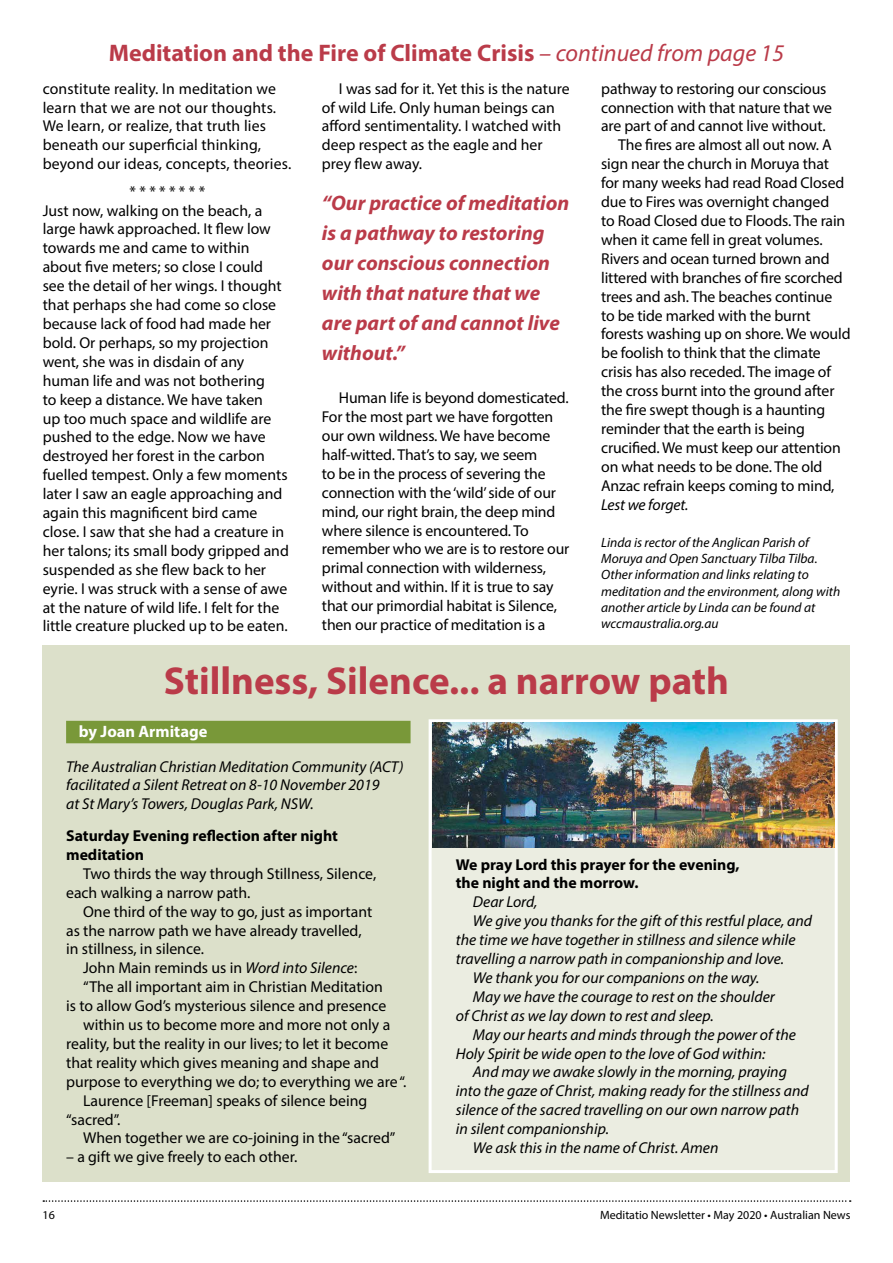
<style>
.page{position:relative;width:893px;height:1263px;background:#fff}
.page>*{position:absolute;margin:0;border:0;box-sizing:border-box;transform-origin:0 0}
.t1{font:700 39px "Myriad Pro";color:#ba3b49}
.t2{font:700 24px "Myriad Pro";color:#ba3b49}
.t3{font:italic 700 21px/30px "Myriad Pro";color:#ba3b49}
.t4{font:700 16.5px "Myriad Pro";color:#fff}
.t5{font:15.75px/18.9px "Myriad Pro";letter-spacing:-.005em;color:#000}
.t6{font:italic 15.75px/18.9px "Myriad Pro";color:#000}
.t7{font:700 15.75px/18.9px "Myriad Pro";color:#000}
.t8{font:italic 13.5px/16.2px "Myriad Pro";color:#000}
.t9{font:12px "Myriad Pro";color:#000}
.s1{font-weight:400;font-style:italic}
.s2{font-style:italic}
</style>
<div class="page">
<svg style="left:43px;top:1200px;width:808px;height:2px"></svg>
<div style="left:43px;top:645px;width:807px;height:536px;background:#dce0ca"></div>
<div style="left:429px;top:719px;width:409px;height:454px;background:#ebede1;border:3px solid #fff"></div>
<img style="left:433px;top:723px;width:401px;height:124px">
<div style="left:66px;top:721px;width:345px;height:22px;background:#799839"></div>
<h2 class="t2" style="left:109px;top:37px;width:677px">Meditation and the Fire of Climate Crisis <span class="s1">– continued from page 15</span></h2>
<p class="t5" style="left:43px;top:79px;width:250px">constitute reality. In meditation we learn that we are not our thoughts.<br>We learn, or realize, that truth lies beneath our superficial thinking, beyond our ideas, concepts, theories.</p>
<p class="t5" style="left:43px;top:182px;width:248px;text-indent:87px">* * * * * * * *<br>Just now, walking on the beach, a large hawk approached. It flew low towards me and came to within about five meters; so close I could see the detail of her wings. I thought that perhaps she had come so close because lack of food had made her bold. Or perhaps, so my projection went, she was in disdain of any human life and was not bothering<br>to keep a distance. We have taken<br>up too much space and wildlife are pushed to the edge. Now we have destroyed her forest in the carbon fuelled tempest. Only a few moments later I saw an eagle approaching and again this magnificent bird came close. I saw that she had a creature in her talons; its small body gripped and suspended as she flew back to her eyrie. I was struck with a sense of awe at the nature of wild life. I felt for the little creature plucked up to be eaten.</p>
<p class="t5" style="left:322px;top:79px;width:249px;text-indent:17px">I was sad for it. Yet this is the nature of wild Life. Only human beings can afford sentimentality. I watched with deep respect as the eagle and her prey flew away.</p>
<h3 class="t3" style="left:322px;top:188px;width:249px">“Our practice of meditation is a pathway to restoring our conscious connection with that nature that we are part of and cannot live without.”</h3>
<p class="t5" style="left:322px;top:388px;width:249px;text-indent:17px">Human life is beyond domesticated.<br>For the most part we have forgotten our own wildness. We have become half-witted. That’s to say, we seem<br>to be in the process of severing the connection with the ‘wild’ side of our mind, our right brain, the deep mind where silence is encountered. To remember who we are is to restore our primal connection with wilderness, without and within. If it is true to say that our primordial habitat is Silence, then our practice of meditation is a</p>
<p class="t5" style="left:601px;top:79px;width:227px">pathway to restoring our conscious</p>
<p class="t5" style="left:601px;top:98px;width:232px">connection with that nature that we</p>
<p class="t5" style="left:601px;top:117px;width:226px">are part of and cannot live without.</p>
<p class="t5" style="left:618px;top:135px;width:215px">The fires are almost all out now. A</p>
<p class="t5" style="left:601px;top:154px;width:229px">sign near the church in Moruya that</p>
<p class="t5" style="left:601px;top:173px;width:245px">for many weeks had read Road Closed</p>
<p class="t5" style="left:601px;top:192px;width:230px">due to Fires was overnight changed</p>
<p class="t5" style="left:601px;top:211px;width:246px">to Road Closed due to Floods. The rain</p>
<p class="t5" style="left:601px;top:230px;width:223px">when it came fell in great volumes.</p>
<p class="t5" style="left:601px;top:249px;width:230px">Rivers and ocean turned brown and</p>
<p class="t5" style="left:601px;top:268px;width:243px">littered with branches of fire scorched</p>
<p class="t5" style="left:601px;top:287px;width:233px">trees and ash. The beaches continue</p>
<p class="t5" style="left:601px;top:306px;width:211px">to be tide marked with the burnt</p>
<p class="t5" style="left:601px;top:324px;width:251px">forests washing up on shore. We would</p>
<p class="t5" style="left:601px;top:343px;width:221px">be foolish to think that the climate</p>
<p class="t5" style="left:601px;top:362px;width:231px">crisis has also receded. The image of</p>
<p class="t5" style="left:601px;top:381px;width:235px">the cross burnt into the ground after</p>
<p class="t5" style="left:601px;top:400px;width:226px">the fire swept though is a haunting</p>
<p class="t5" style="left:601px;top:419px;width:205px">reminder that the earth is being</p>
<p class="t5" style="left:601px;top:438px;width:241px">crucified. We must keep our attention</p>
<p class="t5" style="left:601px;top:457px;width:223px">on what needs to be done. The old</p>
<p class="t5" style="left:601px;top:476px;width:235px">Anzac refrain keeps coming to mind,</p>
<p class="t6" style="left:601px;top:494px;width:89px">Lest we forget.</p>
<p class="t8" style="left:601px;top:534px;width:241px">Linda is rector of the Anglican Parish of Moruya and Open Sanctuary Tilba Tilba.<br>Other information and links relating to meditation and the environment, along with another article by Linda can be found at wccmaustralia.org.au</p>
<h1 class="t1" style="left:164px;top:655px;width:567px">Stillness, Silence... a narrow path</h1>
<p class="t4" style="left:79px;top:721px;width:130px">by Joan Armitage</p>
<p class="t6" style="left:66px;top:756px;width:339px">The Australian Christian Meditation Community (ACT) facilitated a Silent Retreat on 8-10 November 2019<br>at St Mary’s Towers, Douglas Park, NSW.</p>
<p class="t7" style="left:66px;top:826px;width:273px">Saturday Evening reflection after night meditation</p>
<p class="t5" style="left:66px;top:864px;width:312px;text-indent:17px">Two thirds the way through Stillness, Silence, each walking a narrow path.</p>
<p class="t5" style="left:66px;top:902px;width:308px;text-indent:17px">One third of the way to go, just as important as the narrow path we have already travelled, in stillness, in silence.</p>
<p class="t5" style="left:83px;top:958px;width:276px">John Main reminds us in <span class="s2">Word into Silence</span>:</p>
<p class="t5" style="left:83px;top:977px;width:301px">“The all important aim in Christian Meditation</p>
<p class="t5" style="left:66px;top:996px;width:322px">is to allow God’s mysterious silence and presence</p>
<p class="t5" style="left:83px;top:1015px;width:309px">within us to become more and more not only a</p>
<p class="t5" style="left:66px;top:1034px;width:324px">reality, but the reality in our lives; to let it become</p>
<p class="t5" style="left:66px;top:1053px;width:314px">that reality which gives meaning and shape and</p>
<p class="t5" style="left:66px;top:1072px;width:342px">purpose to everything we do; to everything we are “.</p>
<p class="t5" style="left:83px;top:1091px;width:286px">Laurence [Freeman] speaks of silence being</p>
<p class="t5" style="left:66px;top:1109px;width:56px">“sacred”.</p>
<p class="t5" style="left:83px;top:1128px;width:314px">When together we are co-joining in the “sacred”</p>
<p class="t5" style="left:66px;top:1147px;width:233px">– a gift we give freely to each other.</p>
<p class="t7" style="left:456px;top:854px;width:285px">We pray Lord this prayer for the evening, the night and the morrow.</p>
<p class="t6" style="left:473px;top:892px;width:66px">Dear Lord,</p>
<p class="t6" style="left:473px;top:911px;width:341px">We give you thanks for the gift of this restful place, and</p>
<p class="t6" style="left:456px;top:930px;width:341px">the time we have together in stillness and silence while</p>
<p class="t6" style="left:456px;top:949px;width:330px">travelling a narrow path in companionship and love.</p>
<p class="t6" style="left:473px;top:968px;width:288px">We thank you for our companions on the way.</p>
<p class="t6" style="left:473px;top:987px;width:303px">May we have the courage to rest on the shoulder</p>
<p class="t6" style="left:456px;top:1006px;width:259px">of Christ as we lay down to rest and sleep.</p>
<p class="t6" style="left:473px;top:1025px;width:325px">May our hearts and minds through the power of the</p>
<p class="t6" style="left:456px;top:1043px;width:311px">Holy Spirit be wide open to the love of God within:</p>
<p class="t6" style="left:473px;top:1062px;width:316px">And may we awake slowly in the morning, praying</p>
<p class="t6" style="left:456px;top:1081px;width:354px">into the gaze of Christ, making ready for the stillness and</p>
<p class="t6" style="left:456px;top:1100px;width:345px">silence of the sacred travelling on our own narrow path</p>
<p class="t6" style="left:456px;top:1119px;width:155px">in silent companionship.</p>
<p class="t6" style="left:473px;top:1138px;width:247px">We ask this in the name of Christ. Amen</p>
<p class="t9" style="left:43px;top:1207px;width:14px">16</p>
<p class="t9" style="left:600px;top:1207px;width:252px">Meditatio Newsletter • May 2020 • Australian News</p>
</div>
